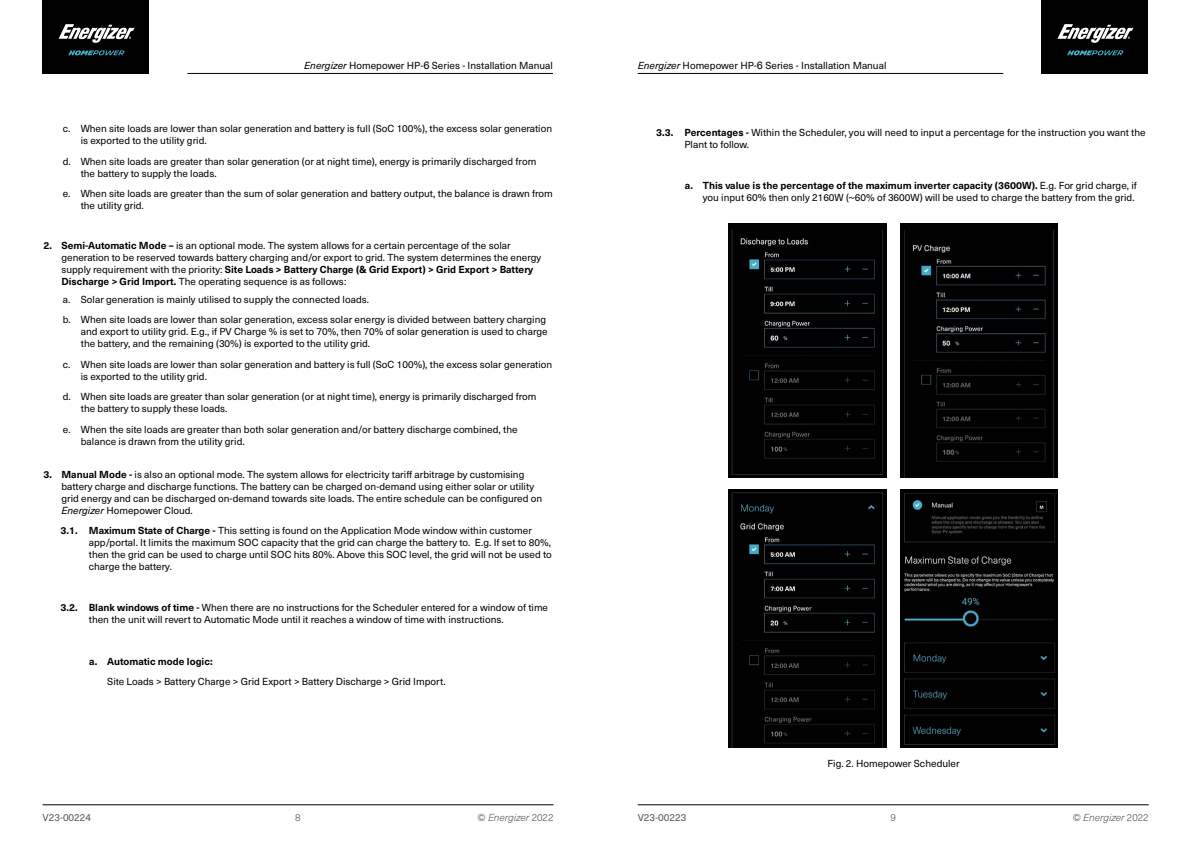
<style>
.page{position:relative;width:1191px;height:842px;background:#fff}
.page>*{position:absolute;margin:0;border:0;box-sizing:border-box;transform-origin:0 0}
.t1{font:10px/12px "Neue Haas Unica W1 G";color:#000}
.t2{font:italic 300 10px "Neue Haas Unica W1 G";color:#58595b}
.t3{font:700 10px "Neue Haas Unica W1 G";color:#000}
.t4{font:10px "Neue Haas Unica W1 G";color:#58595b}
.t5{font:300 10px "Neue Haas Unica W1 G";color:#58595b}
.s1{font-style:italic}
.s2{font-size:11px}
.s3{font-weight:700}
.s4{font-style:normal}
</style>
<div class="page">
<div style="left:43px;top:0;width:106px;height:74px;background:#000"></div>
<div style="left:1041px;top:0;width:107px;height:74px;background:#000"></div>
<svg style="left:59px;top:24px;width:76px;height:19px"></svg>
<svg style="left:68px;top:50px;width:56px;height:5px"></svg>
<svg style="left:1057px;top:24px;width:76px;height:19px"></svg>
<svg style="left:1067px;top:50px;width:56px;height:5px"></svg>
<hr style="left:43px;top:804px;width:510px;height:1px;background:#000">
<hr style="left:638px;top:804px;width:510px;height:1px;background:#000">
<hr style="left:638px;top:73px;width:365px;height:1px;background:#000">
<hr style="left:187px;top:73px;width:366px;height:1px;background:#000">
<img style="left:900px;top:489px;width:157px;height:258px">
<img style="left:728px;top:224px;width:159px;height:253px">
<img style="left:900px;top:224px;width:157px;height:253px">
<img style="left:728px;top:489px;width:159px;height:258px">
<p class="t1" style="left:304px;top:59px;width:250px"><span class="s1">Energizer</span> Homepower HP-<span class="s2">6</span> Series - Installation Manual</p>
<p class="t1" style="left:638px;top:59px;width:250px"><span class="s1">Energizer</span> Homepower HP-<span class="s2">6</span> Series - Installation Manual</p>
<p class="t1" style="left:81px;top:122px;width:473px;text-indent:-18px">c. When site loads are lower than solar generation and battery is full (SoC 100%), the excess solar generation is exported to the utility grid.</p>
<p class="t1" style="left:81px;top:154px;width:457px;text-indent:-18px">d. When site loads are greater than solar generation (or at night time), energy is primarily discharged from the battery to supply the loads.</p>
<p class="t1" style="left:81px;top:187px;width:474px;text-indent:-18px">e. When site loads are greater than the sum of solar generation and battery output, the balance is drawn from the utility grid.</p>
<p class="t1" style="left:61px;top:239px;width:481px;text-indent:-18px"><span class="s3">2. Semi-Automatic Mode –</span> is an optional mode. The system allows for a certain percentage of the solar generation to be reserved towards battery charging and/or export to grid. The system determines the energy supply requirement with the priority: <span class="s3">Site Loads &gt; Battery Charge (&amp; Grid Export) &gt; Grid Export &gt; Battery Discharge &gt; Grid Import.</span> The operating sequence is as follows:</p>
<p class="t1" style="left:63px;top:288px;width:485px;line-height:20.5px">a. Solar generation is mainly utilised to supply the connected loads.<br>b. When site loads are lower than solar generation, excess solar energy is divided between battery charging</p>
<p class="t1" style="left:81px;top:325px;width:468px">and export to utility grid. E.g., if PV Charge % is set to 70%, then 70% of solar generation is used to charge the battery, and the remaining (30%) is exported to the utility grid.</p>
<p class="t1" style="left:81px;top:358px;width:473px;text-indent:-18px">c. When site loads are lower than solar generation and battery is full (SoC 100%), the excess solar generation is exported to the utility grid.</p>
<p class="t1" style="left:81px;top:390px;width:457px;text-indent:-18px">d. When site loads are greater than solar generation (or at night time), energy is primarily discharged from the battery to supply these loads.</p>
<p class="t1" style="left:81px;top:423px;width:438px;text-indent:-18px">e. When the site loads are greater than both solar generation and/or battery discharge combined, the balance is drawn from the utility grid.</p>
<p class="t1" style="left:61px;top:468px;width:482px;text-indent:-18px"><span class="s3">3. Manual Mode -</span> is also an optional mode. The system allows for electricity tariff arbitrage by customising battery charge and discharge functions. The battery can be charged on-demand using either solar or utility grid energy and can be discharged on-demand towards site loads. The entire schedule can be configured on <span class="s1">Energizer</span> Homepower Cloud.</p>
<p class="t1" style="left:89px;top:524px;width:464px;text-indent:-28px"><span class="s3">3.1. Maximum State of Charge -</span> This setting is found on the Application Mode window within customer app/portal. It limits the maximum SOC capacity that the grid can charge the battery to. E.g. If set to 80%, then the grid can be used to charge until SOC hits 80%. Above this SOC level, the grid will not be used to charge the battery.</p>
<p class="t1" style="left:89px;top:601px;width:461px;text-indent:-28px"><span class="s3">3.2. Blank windows of time -</span> When there are no instructions for the Scheduler entered for a window of time then the unit will revert to Automatic Mode until it reaches a window of time with instructions.</p>
<p class="t3" style="left:89px;top:653px;width:125px">a. Automatic mode logic:</p>
<p class="t1" style="left:107px;top:675px;width:340px">Site Loads &gt; Battery Charge &gt; Grid Export &gt; Battery Discharge &gt; Grid Import.</p>
<p class="t1" style="left:684px;top:126px;width:463px;text-indent:-28px"><span class="s3">3.3. Percentages -</span> Within the Scheduler, you will need to input a percentage for the instruction you want the<br>Plant to follow.</p>
<p class="t1" style="left:685px;top:179px;width:453px;text-align:right"><span class="s3">a. This value is the percentage of the maximum inverter capacity (3600W).</span> E.g. For grid charge, if you input 60% then only 2160W (~60% of 3600W) will be used to charge the battery from the grid.</p>
<p class="t1" style="left:827px;top:756px;width:134px">Fig. 2. Homepower Scheduler</p>
<p class="t4" style="left:43px;top:810px;width:50px">V23-00224</p>
<p class="t5" style="left:295px;top:810px;width:7px">8</p>
<p class="t2" style="left:477px;top:810px;width:77px">© Energizer <span class="s4">2022</span></p>
<p class="t4" style="left:638px;top:810px;width:50px">V23-00223</p>
<p class="t5" style="left:890px;top:810px;width:7px">9</p>
<p class="t2" style="left:1072px;top:810px;width:77px">© Energizer <span class="s4">2022</span></p>
</div>
